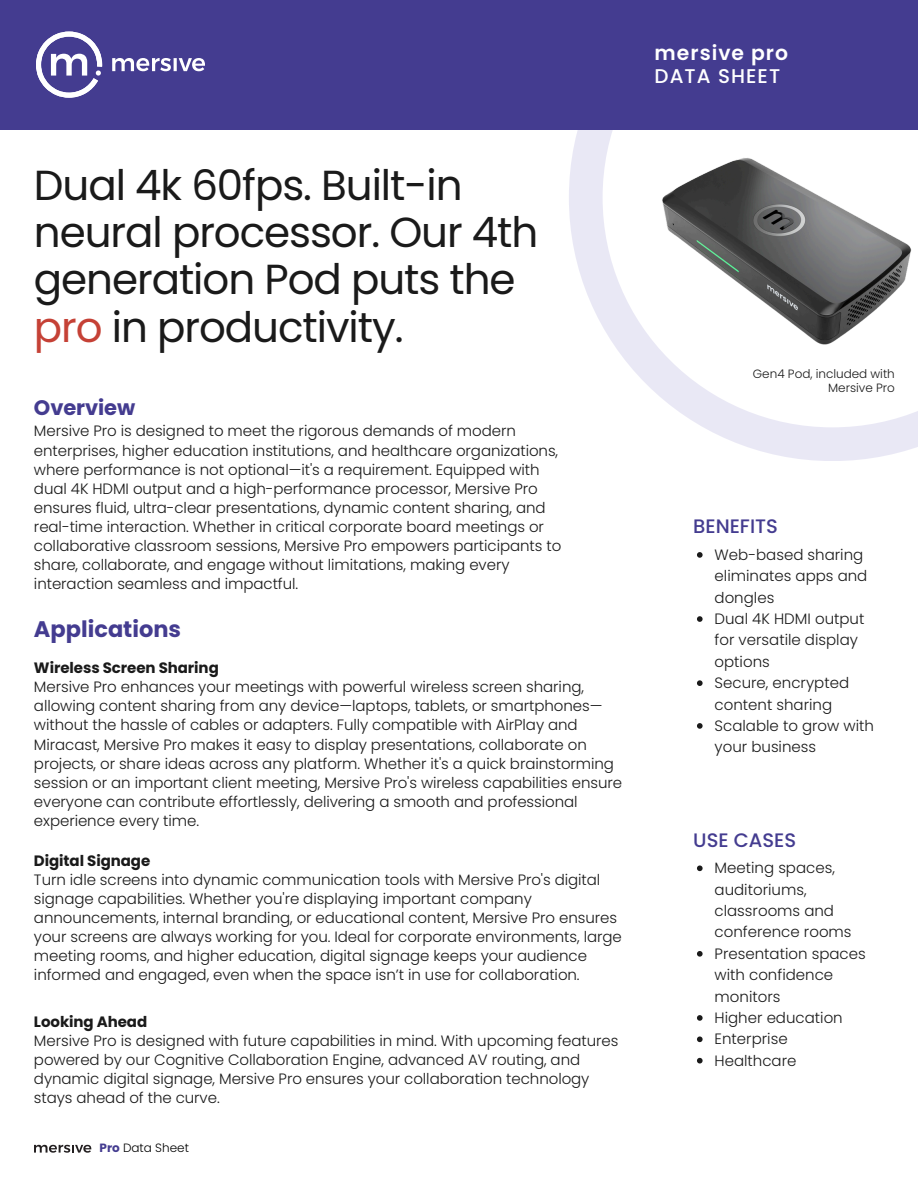
<style>
.page{position:relative;width:918px;height:1188px;background:#fff}
.page>*{position:absolute;margin:0;border:0;box-sizing:border-box;transform-origin:0 0}
.t1{font:42px/47.2px "Poppins";letter-spacing:-.025em;color:#1a1a1a}
.t2{font:700 22.5px "Poppins";color:#443c90}
.t3{font:700 21px "Poppins";letter-spacing:-.005em;color:#443c90}
.t4{font:600 20.4px "Poppins";letter-spacing:.05em;color:#fff}
.t5{font:500 19.8px "Poppins";letter-spacing:.055em;color:#fff}
.t6{font:500 19.5px "Poppins";color:#443c90}
.t7{font:300 15px/19.2px "Poppins";letter-spacing:-.005em;color:#1a1a1a}
.t8{font:300 12px/14px "Poppins";color:#1a1a1a;text-align:right}
.t9{font:300 12px "Poppins";color:#000}
.s1{color:#c54136}
.s2{font-weight:700}
.s3{font-weight:700;color:#443c90}
</style>
<div class="page">
<svg style="left:646px;top:383px;width:272px;height:78px"></svg>
<div style="left:0;top:0;width:918px;height:129px;background:#443c90"></div>
<svg style="left:112px;top:58px;width:93px;height:13px"></svg>
<svg style="left:36px;top:31px;width:67px;height:67px"></svg>
<svg style="left:34px;top:1145px;width:57px;height:8px"></svg>
<img style="left:556px;top:129px;width:362px;height:254px">
<svg style="left:697px;top:552px;width:6px;height:6px"></svg>
<svg style="left:697px;top:616px;width:6px;height:6px"></svg>
<svg style="left:697px;top:680px;width:6px;height:6px"></svg>
<svg style="left:697px;top:723px;width:6px;height:6px"></svg>
<svg style="left:697px;top:865px;width:6px;height:6px"></svg>
<svg style="left:697px;top:951px;width:6px;height:6px"></svg>
<svg style="left:697px;top:1015px;width:6px;height:6px"></svg>
<svg style="left:697px;top:1036px;width:6px;height:6px"></svg>
<svg style="left:697px;top:1058px;width:6px;height:5px"></svg>
<p class="t1" style="left:34px;top:162px;width:506px">Dual 4k 60fps. Built-in neural processor. Our 4th generation Pod puts the <span class="s1">pro</span> in productivity.</p>
<p class="t3" style="left:34px;top:393px;width:103px">Overview</p>
<p class="t7" style="left:34px;top:422px;width:529px">Mersive Pro is designed to meet the rigorous demands of modern enterprises, higher education institutions, and healthcare organizations, where performance is not optional—it's a requirement. Equipped with dual 4K HDMI output and a high-performance processor, Mersive Pro ensures fluid, ultra-clear presentations, dynamic content sharing, and real-time interaction. Whether in critical corporate board meetings or collaborative classroom sessions, Mersive Pro empowers participants to share, collaborate, and engage without limitations, making every interaction seamless and impactful.</p>
<p class="t2" style="left:34px;top:613px;width:149px">Applications</p>
<p class="t7" style="left:34px;top:658px;width:590px"><span class="s2">Wireless Screen Sharing<br></span>Mersive Pro enhances your meetings with powerful wireless screen sharing, allowing content sharing from any device—laptops, tablets, or smartphones— without the hassle of cables or adapters. Fully compatible with AirPlay and Miracast, Mersive Pro makes it easy to display presentations, collaborate on projects, or share ideas across any platform. Whether it's a quick brainstorming session or an important client meeting, Mersive Pro's wireless capabilities ensure everyone can contribute effortlessly, delivering a smooth and professional experience every time.</p>
<p class="t7" style="left:34px;top:851px;width:589px"><span class="s2">Digital Signage<br></span>Turn idle screens into dynamic communication tools with Mersive Pro's digital signage capabilities. Whether you're displaying important company announcements, internal branding, or educational content, Mersive Pro ensures your screens are always working for you. Ideal for corporate environments, large meeting rooms, and higher education, digital signage keeps your audience informed and engaged, even when the space isn’t in use for collaboration.</p>
<p class="t7" style="left:34px;top:1012px;width:586px"><span class="s2">Looking Ahead<br></span>Mersive Pro is designed with future capabilities in mind. With upcoming features powered by our Cognitive Collaboration Engine, advanced AV routing, and dynamic digital signage, Mersive Pro ensures your collaboration technology stays ahead of the curve.</p>
<h4 class="t9" style="left:100px;top:1139px;width:91px"><span class="s3">Pro</span> Data Sheet</h4>
<p class="t4" style="left:655px;top:38px;width:135px">mersive pro</p>
<h2 class="t5" style="left:655px;top:62px;width:127px">DATA SHEET</h2>
<h1 class="t8" style="left:753px;top:367px;width:143px">Gen4 Pod, included with<br>Mersive Pro</h1>
<h3 class="t6" style="left:693px;top:513px;width:86px">BENEFITS</h3>
<p class="t7" style="left:715px;top:544px;width:154px;line-height:21.3px">Web-based sharing eliminates apps and dongles</p>
<p class="t7" style="left:715px;top:608px;width:151px;line-height:21.3px">Dual 4K HDMI output for versatile display options</p>
<p class="t7" style="left:715px;top:672px;width:136px;line-height:21.3px">Secure, encrypted content sharing</p>
<p class="t7" style="left:715px;top:715px;width:161px;line-height:21.3px">Scalable to grow with your business</p>
<h2 class="t6" style="left:693px;top:826px;width:104px">USE CASES</h2>
<h4 class="t7" style="left:715px;top:857px;width:139px;line-height:21.3px">Meeting spaces, auditoriums, classrooms and conference rooms</h4>
<h4 class="t7" style="left:715px;top:943px;width:153px;line-height:21.3px">Presentation spaces with confidence monitors</h4>
<h4 class="t7" style="left:715px;top:1008px;width:130px">Higher education</h4>
<h3 class="t7" style="left:715px;top:1030px;width:75px">Enterprise</h3>
<p class="t7" style="left:715px;top:1051px;width:83px">Healthcare</p>
</div>
